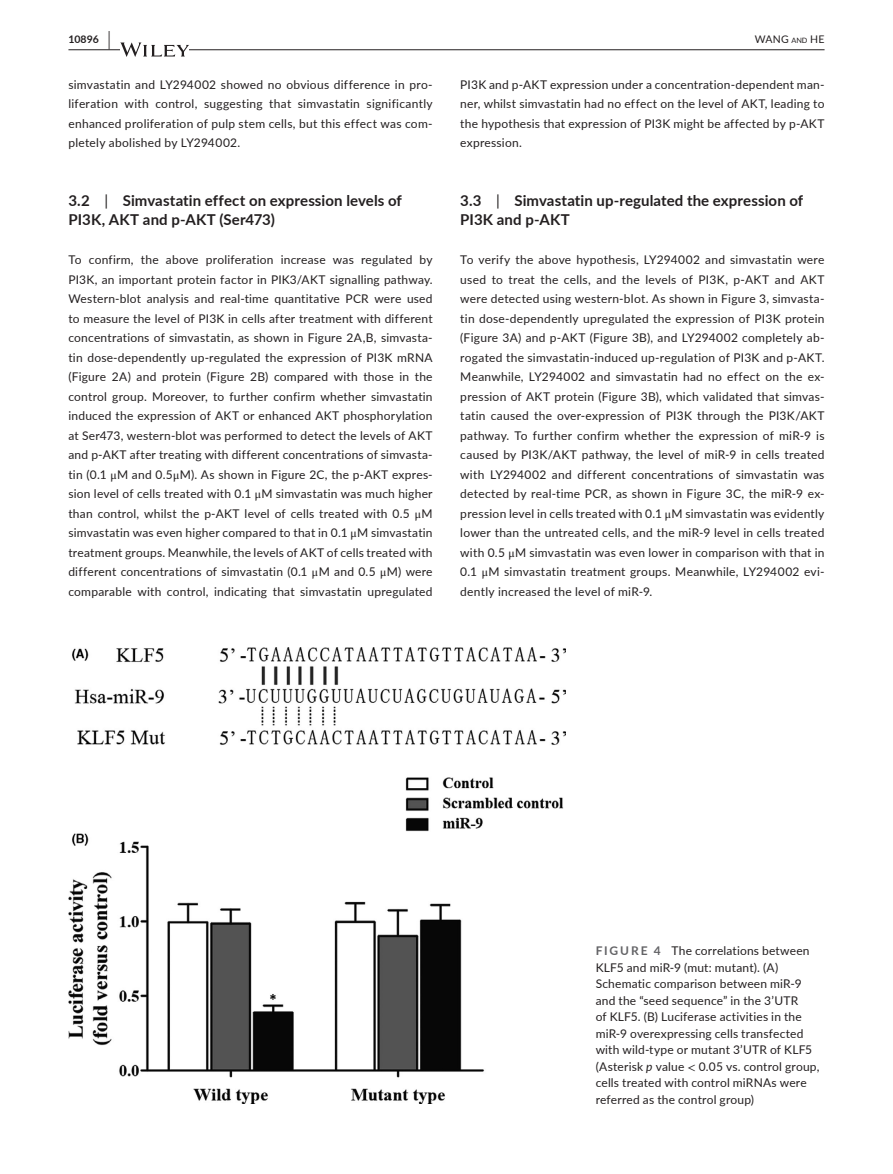
<style>
.page{position:relative;width:893px;height:1174px;background:#fff}
.page>*{position:absolute;margin:0;border:0;box-sizing:border-box;transform-origin:0 0}
.t1{font:700 15px/19.5px "Lato";letter-spacing:.005em;color:#231f20}
.t2{font:12px/19.5px "Lato";letter-spacing:.015em;color:#231f20;text-align:justify}
.t3{font:10.5px "Lato";letter-spacing:.02em;color:#231f20}
.t4{font:700 10.5px "Lato";color:#231f20}
.s1{font-size:19.5px}
.s2{font-size:7.35px}
.s3{font-weight:400}
.s4{font-family:"STIX"}
.s5{font-weight:700;color:#636366}
.s6{font-style:italic}
</style>
<div class="page">
<hr style="left:68px;top:49px;width:756px;height:1px;background:#231f20">
<svg style="left:120px;top:42px;width:69px;height:15px"></svg>
<img style="left:68px;top:647px;width:498px;height:456px">
<p class="t4" style="left:68px;top:31px;width:43px">10896 <span class="s1">|</span></p>
<p class="t3" style="left:755px;top:31px;width:71px">WANG <span class="s2">and</span> HE</p>
<p class="t2" style="left:68px;top:74px;width:366px">simvastatin and LY294002 showed no obvious difference in pro&shy;liferation with control, suggesting that simvastatin significantly enhanced proliferation of pulp stem cells, but this effect was com&shy;pletely abolished by LY294002.</p>
<p class="t2" style="left:460px;top:74px;width:366px">PI3K and p-AKT expression under a concentration-dependent man&shy;ner, whilst simvastatin had no effect on the level of AKT, leading to the hypothesis that expression of PI3K might be affected by p-AKT expression.</p>
<p class="t1" style="left:68px;top:190px;width:335px">3.2 <span class="s3">|</span> Simvastatin effect on expression levels of<br>PI3K, AKT and p-AKT (Ser473)</p>
<p class="t2" style="left:68px;top:249px;width:366px">To confirm, the above proliferation increase was regulated by PI3K, an important protein factor in PIK3/AKT signalling pathway.<br>Western-blot analysis and real-time quantitative PCR were used to measure the level of PI3K in cells after treatment with different concentrations of simvastatin, as shown in Figure 2A,B, simvasta&shy;tin dose-dependently up-regulated the expression of PI3K mRNA (Figure 2A) and protein (Figure 2B) compared with those in the control group. Moreover, to further confirm whether simvastatin induced the expression of AKT or enhanced AKT phosphorylation at Ser473, western-blot was performed to detect the levels of AKT and p-AKT after treating with different concentrations of simvasta&shy;tin (0.1 <span class="s4">μ</span>M and 0.5<span class="s4">μ</span>M). As shown in Figure 2C, the p-AKT expres&shy;sion level of cells treated with 0.1 <span class="s4">μ</span>M simvastatin was much higher than control, whilst the p-AKT level of cells treated with 0.5 <span class="s4">μ</span>M simvastatin was even higher compared to that in 0.1 <span class="s4">μ</span>M simvastatin treatment groups. Meanwhile, the levels of AKT of cells treated with different concentrations of simvastatin (0.1 <span class="s4">μ</span>M and 0.5 <span class="s4">μ</span>M) were comparable with control, indicating that simvastatin upregulated</p>
<p class="t1" style="left:460px;top:190px;width:345px">3.3 <span class="s3">|</span> Simvastatin up-regulated the expression of<br>PI3K and p-AKT</p>
<p class="t2" style="left:460px;top:249px;width:366px">To verify the above hypothesis, LY294002 and simvastatin were used to treat the cells, and the levels of PI3K, p-AKT and AKT were detected using western-blot. As shown in Figure 3, simvasta&shy;tin dose-dependently upregulated the expression of PI3K protein (Figure 3A) and p-AKT (Figure 3B), and LY294002 completely ab&shy;rogated the simvastatin-induced up-regulation of PI3K and p-AKT.<br>Meanwhile, LY294002 and simvastatin had no effect on the ex&shy;pression of AKT protein (Figure 3B), which validated that simvas&shy;tatin caused the over-expression of PI3K through the PI3K/AKT pathway. To further confirm whether the expression of miR-9 is caused by PI3K/AKT pathway, the level of miR-9 in cells treated with LY294002 and different concentrations of simvastatin was detected by real-time PCR, as shown in Figure 3C, the miR-9 ex&shy;pression level in cells treated with 0.1 <span class="s4">μ</span>M simvastatin was evidently lower than the untreated cells, and the miR-9 level in cells treated with 0.5 <span class="s4">μ</span>M simvastatin was even lower in comparison with that in 0.1 <span class="s4">μ</span>M simvastatin treatment groups. Meanwhile, LY294002 evi&shy;dently increased the level of miR-9.</p>
<p class="t2" style="left:596px;top:942px;width:225px;line-height:16.5px;text-align:left"><span class="s5">FIGURE 4</span> The correlations between KLF5 and miR-9 (mut: mutant). (A)<br>Schematic comparison between miR-9 and the “seed sequence” in the 3’UTR<br>of KLF5. (B) Luciferase activities in the miR-9 overexpressing cells transfected with wild-type or mutant 3’UTR of KLF5 (Asterisk <span class="s6">p</span> value <span class="s4">&lt;</span> 0.05 vs. control group, cells treated with control miRNAs were referred as the control group)</p>
</div>
